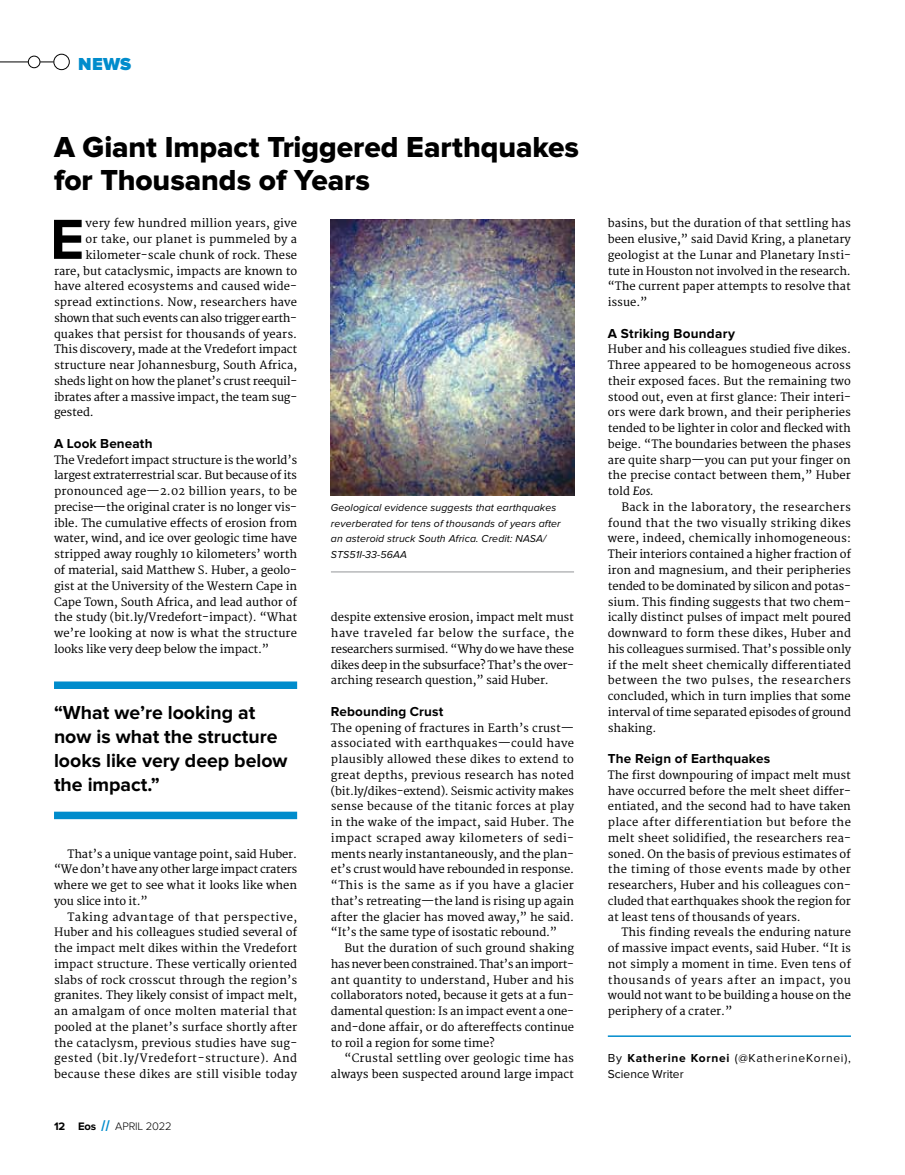
<style>
.page{position:relative;width:905px;height:1175px;background:#fff}
.page>*{position:absolute;margin:0;border:0;box-sizing:border-box;transform-origin:0 0}
.t1{font:700 58.5px "Proxima Nova";color:#000}
.t2{font:30px/33px "Proxima Nova Extrabld";letter-spacing:-.005em;color:#000}
.t3{font:700 19.5px/24px "Proxima Nova";color:#000}
.t4{font:900 18px "Proxima Nova";color:#008ccc}
.t5{font:700 13.5px "Proxima Nova";letter-spacing:.015em;color:#000}
.t6{font:12px/15.8px "Proxima Nova";letter-spacing:.055em;color:#000}
.t7{font:11.25px/15.8px "Merriweather";letter-spacing:-.005em;color:#000;text-align:justify}
.t8{font:11.25px "Merriweather";letter-spacing:.015em;color:#000}
.t9{font:11.25px "Merriweather";letter-spacing:-.03em;color:#000}
.t10{font:300 11.25px "Proxima Nova";letter-spacing:-.015em;color:#000}
.t11{font:italic 10.5px/15.8px "Proxima Nova";letter-spacing:.01em;color:#000}
.s1{font-weight:700}
.s2{font-family:"Merriweather";font-weight:800;color:#008ccc}
.s3{font-style:italic}
</style>
<div class="page">
<svg style="left:0;top:62px;width:28px;height:1px"></svg>
<svg style="left:40px;top:62px;width:14px;height:1px"></svg>
<div style="left:54px;top:54px;width:15px;height:16px;border:1px solid #000;border-radius:50%"></div>
<div style="left:28px;top:56px;width:12px;height:12px;border:1px solid #000;border-radius:50%"></div>
<hr style="left:608px;top:1035px;width:242px;height:1px;background:#008ccc">
<div style="left:54px;top:681px;width:243px;height:8px;background:#008ccc"></div>
<div style="left:54px;top:811px;width:243px;height:8px;background:#008ccc"></div>
<img style="left:331px;top:219px;width:243px;height:276px">
<hr style="left:331px;top:571px;width:243px;height:1px;background:#939598">
<h3 class="t4" style="left:78px;top:53px;width:55px">NEWS</h3>
<h2 class="t2" style="left:54px;top:131px;width:526px">A Giant Impact Triggered Earthquakes for Thousands of Years</h2>
<h1 class="t1" style="left:50px;top:206px;width:36px">E</h1>
<p class="t8" style="left:86px;top:217px;width:213px">very few hundred million years, give</p>
<p class="t8" style="left:86px;top:232px;width:213px">or take, our planet is pummeled by a</p>
<p class="t7" style="left:86px;top:247px;width:213px">kilometer--scale chunk of rock. These</p>
<p class="t7" style="left:54px;top:263px;width:245px">rare, but cataclysmic, impacts are known to</p>
<p class="t7" style="left:54px;top:279px;width:244px">have altered ecosystems and caused wide-</p>
<p class="t7" style="left:54px;top:295px;width:244px">spread extinctions. Now, researchers have</p>
<p class="t9" style="left:54px;top:311px;width:244px">shown that such events can also trigger earth-</p>
<p class="t7" style="left:54px;top:326px;width:244px">quakes that persist for thousands of years.</p>
<p class="t7" style="left:54px;top:342px;width:244px">This discovery, made at the Vredefort impact</p>
<p class="t7" style="left:54px;top:358px;width:244px">structure near Johannesburg, South Africa,</p>
<p class="t7" style="left:54px;top:373px;width:245px">sheds light on how the planet’s crust reequil-</p>
<p class="t7" style="left:54px;top:389px;width:245px">ibrates after a massive impact, the team sug-</p>
<p class="t7" style="left:54px;top:405px;width:41px">gested.</p>
<p class="t5" style="left:54px;top:435px;width:100px">A Look Beneath</p>
<p class="t7" style="left:54px;top:452px;width:245px">The Vredefort impact structure is the world’s largest extraterrestrial scar. But because of its pronounced age—2.02 billion years, to be precise—the original crater is no longer vis&shy;ible. The cumulative effects of erosion from water, wind, and ice over geologic time have stripped away roughly 10 kilometers’ worth of material, said Matthew S. Huber, a geolo&shy;gist at the University of the Western Cape in Cape Town, South Africa, and lead author of the study (bit.ly/-Vredefort-impact). “What we’re looking at now is what the structure looks like very deep below the impact.”</p>
<p class="t11" style="left:331px;top:500px;width:231px">Geological evidence suggests that earthquakes reverberated for tens of thousands of years after an asteroid struck South Africa. Credit: NASA/ STS51I-33-56AA</p>
<p class="t7" style="left:331px;top:610px;width:245px">despite extensive erosion, impact melt must have traveled far below the surface, the researchers surmised. “Why do we have these dikes deep in the subsurface? That’s the over&shy;arching research question,” said Huber.</p>
<p class="t5" style="left:331px;top:703px;width:114px">Rebounding Crust</p>
<p class="t7" style="left:331px;top:720px;width:245px">The opening of fractures in Earth’s crust— associated with earthquakes—could have plausibly allowed these dikes to extend to great depths, previous research has noted (bit.ly/dikes</p>
<h3 class="t3" style="left:54px;top:701px;width:235px">“What we’re looking at now is what the structure looks like very deep below the impact.”</h3>
<p class="t7" style="left:331px;top:783px;width:245px;text-indent:72px">extend). Seismic activity makes sense because of the titanic forces at play in the wake of the impact, said Huber. The impact scraped away kilometers of sedi&shy;ments nearly instantaneously, and the plan&shy;et’s crust would have rebounded in response. “This is the same as if you have a glacier that’s retreating—the land is rising up again after the glacier has moved away,” he said. “It’s the same type of isostatic rebound.”</p>
<p class="t7" style="left:331px;top:940px;width:245px;text-align:left;text-indent:14px">But the duration of such ground shaking has never been constrained. That’s an import&shy;ant quantity to understand, Huber and his collaborators noted, because it gets at a fun&shy;damental question: Is an impact event a one&shy;and-done affair, or do aftereffects continue to roil a region for some time?</p>
<p class="t7" style="left:331px;top:1051px;width:244px;text-align:right">“Crustal settling over geologic time has always been suspected around large impact</p>
<p class="t7" style="left:54px;top:846px;width:245px;text-indent:14px">That’s a unique vantage point, said Huber. “We don’t have any other large impact craters where we get to see what it looks like when you slice into it.”</p>
<p class="t7" style="left:54px;top:909px;width:245px;text-indent:14px">Taking advantage of that perspective, Huber and his colleagues studied several of the impact melt dikes within the Vredefort impact structure. These vertically oriented slabs of rock crosscut through the region’s granites. They likely consist of impact melt, an amalgam of once molten material that pooled at the planet’s surface shortly after the cataclysm, previous studies have sug&shy;gested (bit.ly/-Vredefort-structure). And because these dikes are still visible today</p>
<p class="t10" style="left:54px;top:1119px;width:119px"><span class="s1">12 Eos</span> <span class="s2">//</span> APRIL 2022</p>
<p class="t7" style="left:608px;top:216px;width:245px">basins, but the duration of that settling has been elusive,” said David Kring, a planetary geologist at the Lunar and Planetary Insti&shy;tute in Houston not involved in the research. “The current paper attempts to resolve that issue.”</p>
<p class="t5" style="left:608px;top:325px;width:129px">A Striking Boundary</p>
<p class="t7" style="left:608px;top:342px;width:245px">Huber and his colleagues studied five dikes.<br>Three appeared to be homogeneous across their exposed faces. But the remaining two stood out, even at first glance: Their interi&shy;ors were dark brown, and their peripheries tended to be lighter in color and flecked with beige. “The boundaries between the phases are quite sharp—you can put your finger on the precise contact between them,” Huber told <span class="s3">Eos.</span></p>
<p class="t7" style="left:608px;top:499px;width:245px;text-indent:14px">Back in the laboratory, the researchers found that the two visually striking dikes were, indeed, chemically inhomogeneous:<br>Their interiors contained a higher fraction of iron and magnesium, and their peripheries tended to be dominated by silicon and potas&shy;sium. This finding suggests that two chem&shy;ically distinct pulses of impact melt poured downward to form these dikes, Huber and his colleagues surmised. That’s possible only if the melt sheet chemically differentiated between the two pulses, the researchers concluded, which in turn implies that some interval of time separated episodes of ground shaking.</p>
<p class="t5" style="left:608px;top:750px;width:164px">The Reign of Earthquakes</p>
<p class="t7" style="left:608px;top:767px;width:245px">The first downpouring of impact melt must have occurred before the melt sheet differ&shy;entiated, and the second had to have taken place after differentiation but before the melt sheet solidified, the researchers rea&shy;soned. On the basis of previous estimates of the timing of those events made by other researchers, Huber and his colleagues con&shy;cluded that earthquakes shook the region for at least tens of thousands of years.</p>
<p class="t7" style="left:608px;top:925px;width:245px;text-indent:14px">This finding reveals the enduring nature of massive impact events, said Huber. “It is not simply a moment in time. Even tens of thousands of years after an impact, you would not want to be building a house on the periphery of a crater.”</p>
<p class="t6" style="left:608px;top:1050px;width:244px">By <span class="s1">Katherine Kornei</span> (@KatherineKornei),<br>Science Writer</p>
</div>
